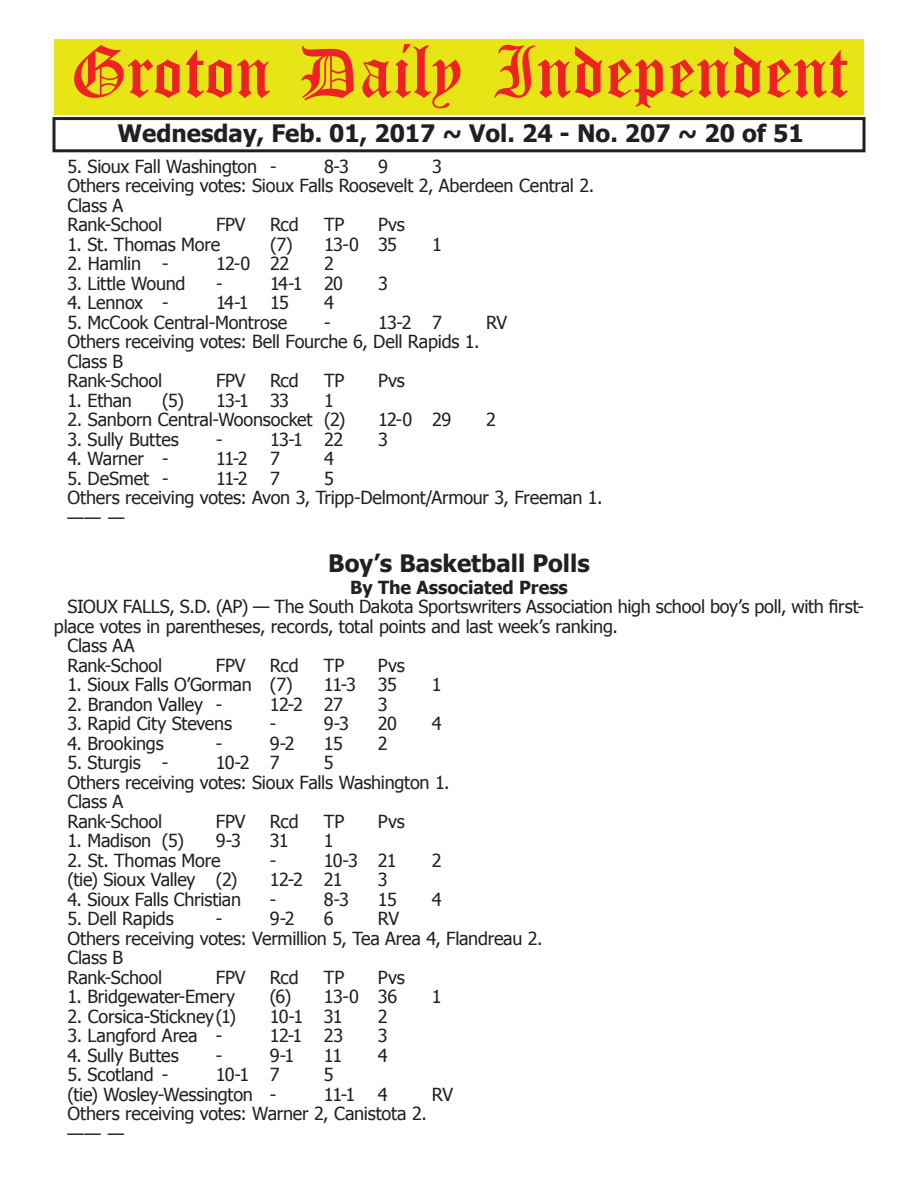
<style>
.page{position:relative;width:918px;height:1188px;background:#fff}
.page>*{position:absolute;margin:0;border:0;box-sizing:border-box;transform-origin:0 0}
.t1{font:54px "Old English Five";color:#ee2123}
.t2{font:700 24px "Tahoma";color:#231f20}
.t3{font:18px/19.5px "Tahoma";letter-spacing:-.01em;color:#231f20}
.t4{font:700 18px "Tahoma";color:#231f20}
</style>
<div class="page">
<div style="left:52px;top:117px;width:814px;height:35px;border:3px solid #231f20"></div>
<div style="left:54px;top:40px;width:810px;height:75px;background:#e7e515"></div>
<h1 class="t1" style="left:70px;top:47px;width:779px">Groton Daily Independent</h1>
<h2 class="t2" style="left:118px;top:116px;width:688px">Wednesday, Feb. 01, 2017 ~ Vol. 24 - No. 207 ~ 20 of 51</h2>
<p class="t3" style="left:68px;top:156px;width:211px">5. Sioux Fall Washington -</p>
<p class="t3" style="left:324px;top:156px;width:26px">8-3</p>
<p class="t3" style="left:378px;top:156px;width:11px">9</p>
<p class="t3" style="left:68px;top:156px;width:528px;text-indent:364px">3<br>Others receiving votes: Sioux Falls Roosevelt 2, Aberdeen Central 2.<br>Class A<br>Rank-School</p>
<p class="t3" style="left:216px;top:214px;width:31px">FPV</p>
<p class="t3" style="left:270px;top:214px;width:30px">Rcd</p>
<p class="t3" style="left:324px;top:214px;width:22px">TP</p>
<p class="t3" style="left:378px;top:214px;width:28px">Pvs</p>
<p class="t3" style="left:68px;top:234px;width:154px">1. St. Thomas More</p>
<p class="t3" style="left:270px;top:234px;width:129px">(7) 13-0 35</p>
<p class="t3" style="left:432px;top:234px;width:11px">1</p>
<p class="t3" style="left:68px;top:253px;width:103px">2. Hamlin -</p>
<p class="t3" style="left:216px;top:253px;width:75px">12-0 22</p>
<p class="t3" style="left:324px;top:253px;width:11px">2</p>
<p class="t3" style="left:68px;top:273px;width:120px">3. Little Wound</p>
<p class="t3" style="left:216px;top:273px;width:8px">-</p>
<p class="t3" style="left:270px;top:273px;width:75px">14-1 20</p>
<p class="t3" style="left:378px;top:273px;width:11px">3</p>
<p class="t3" style="left:68px;top:292px;width:103px">4. Lennox -</p>
<p class="t3" style="left:216px;top:292px;width:74px">14-1 15</p>
<p class="t3" style="left:324px;top:292px;width:11px">4</p>
<p class="t3" style="left:68px;top:312px;width:221px">5. McCook Central-Montrose</p>
<p class="t3" style="left:324px;top:312px;width:8px">-</p>
<p class="t3" style="left:378px;top:312px;width:65px">13-2 7</p>
<p class="t3" style="left:486px;top:312px;width:23px">RV</p>
<p class="t3" style="left:68px;top:331px;width:413px">Others receiving votes: Bell Fourche 6, Dell Rapids 1.<br>Class B<br>Rank-School</p>
<p class="t3" style="left:216px;top:370px;width:31px">FPV</p>
<p class="t3" style="left:270px;top:370px;width:30px">Rcd</p>
<p class="t3" style="left:324px;top:370px;width:22px">TP</p>
<p class="t3" style="left:378px;top:370px;width:28px">Pvs</p>
<p class="t3" style="left:68px;top:390px;width:66px">1. Ethan</p>
<p class="t3" style="left:162px;top:390px;width:129px">(5) 13-1 33</p>
<p class="t3" style="left:324px;top:390px;width:11px">1</p>
<p class="t3" style="left:68px;top:409px;width:279px">2. Sanborn Central-Woonsocket (2)</p>
<p class="t3" style="left:378px;top:409px;width:75px">12-0 29</p>
<p class="t3" style="left:486px;top:409px;width:11px">2</p>
<p class="t3" style="left:68px;top:429px;width:113px">3. Sully Buttes</p>
<p class="t3" style="left:216px;top:429px;width:8px">-</p>
<p class="t3" style="left:270px;top:429px;width:75px">13-1 22</p>
<p class="t3" style="left:378px;top:429px;width:11px">3</p>
<p class="t3" style="left:68px;top:448px;width:103px">4. Warner -</p>
<p class="t3" style="left:216px;top:448px;width:65px">11-2 7</p>
<p class="t3" style="left:324px;top:448px;width:11px">4</p>
<p class="t3" style="left:68px;top:468px;width:103px">5. DeSmet -</p>
<p class="t3" style="left:216px;top:468px;width:65px">11-2 7</p>
<p class="t3" style="left:68px;top:468px;width:536px;text-indent:256px">5<br>Others receiving votes: Avon 3, Tripp-Delmont/Armour 3, Freeman 1. —— —</p>
<h2 class="t2" style="left:328px;top:547px;width:263px">Boy’s Basketball Polls</h2>
<p class="t4" style="left:350px;top:575px;width:219px">By The Associated Press</p>
<p class="t3" style="left:67px;top:596px;width:798px">SIOUX FALLS, S.D. (AP) — The South Dakota Sportswriters Association high school boy’s poll, with first-</p>
<p class="t3" style="left:54px;top:616px;width:565px">place votes in parentheses, records, total points and last week’s ranking.</p>
<p class="t3" style="left:67px;top:635px;width:69px">Class AA</p>
<p class="t3" style="left:67px;top:655px;width:96px">Rank-School</p>
<p class="t3" style="left:216px;top:655px;width:31px">FPV</p>
<p class="t3" style="left:270px;top:655px;width:30px">Rcd</p>
<p class="t3" style="left:324px;top:655px;width:22px">TP</p>
<p class="t3" style="left:378px;top:655px;width:28px">Pvs</p>
<p class="t3" style="left:67px;top:674px;width:227px">1. Sioux Falls O’Gorman (7)</p>
<p class="t3" style="left:324px;top:674px;width:75px">11-3 35</p>
<p class="t3" style="left:432px;top:674px;width:11px">1</p>
<p class="t3" style="left:67px;top:694px;width:157px">2. Brandon Valley -</p>
<p class="t3" style="left:270px;top:694px;width:74px">12-2 27</p>
<p class="t3" style="left:378px;top:694px;width:11px">3</p>
<p class="t3" style="left:67px;top:713px;width:166px">3. Rapid City Stevens</p>
<p class="t3" style="left:270px;top:713px;width:8px">-</p>
<p class="t3" style="left:324px;top:713px;width:27px">9-3</p>
<p class="t3" style="left:378px;top:713px;width:21px">20</p>
<p class="t3" style="left:432px;top:713px;width:11px">4</p>
<p class="t3" style="left:67px;top:733px;width:98px">4. Brookings</p>
<p class="t3" style="left:216px;top:733px;width:8px">-</p>
<p class="t3" style="left:270px;top:733px;width:26px">9-2</p>
<p class="t3" style="left:324px;top:733px;width:20px">15</p>
<p class="t3" style="left:378px;top:733px;width:11px">2</p>
<p class="t3" style="left:67px;top:752px;width:103px">5. Sturgis -</p>
<p class="t3" style="left:216px;top:752px;width:65px">10-2 7</p>
<p class="t3" style="left:67px;top:752px;width:384px;text-indent:256px">5<br>Others receiving votes: Sioux Falls Washington 1.<br>Class A<br>Rank-School</p>
<p class="t3" style="left:216px;top:811px;width:31px">FPV</p>
<p class="t3" style="left:270px;top:811px;width:30px">Rcd</p>
<p class="t3" style="left:324px;top:811px;width:22px">TP</p>
<p class="t3" style="left:378px;top:811px;width:28px">Pvs</p>
<p class="t3" style="left:67px;top:830px;width:118px">1. Madison (5)</p>
<p class="t3" style="left:216px;top:830px;width:27px">9-3</p>
<p class="t3" style="left:270px;top:830px;width:20px">31</p>
<p class="t3" style="left:324px;top:830px;width:11px">1</p>
<p class="t3" style="left:67px;top:850px;width:155px">2. St. Thomas More</p>
<p class="t3" style="left:270px;top:850px;width:8px">-</p>
<p class="t3" style="left:324px;top:850px;width:74px">10-3 21</p>
<p class="t3" style="left:432px;top:850px;width:11px">2</p>
<p class="t3" style="left:67px;top:869px;width:171px">(tie) Sioux Valley (2)</p>
<p class="t3" style="left:270px;top:869px;width:74px">12-2 21</p>
<p class="t3" style="left:378px;top:869px;width:11px">3</p>
<p class="t3" style="left:67px;top:889px;width:175px">4. Sioux Falls Christian</p>
<p class="t3" style="left:270px;top:889px;width:8px">-</p>
<p class="t3" style="left:324px;top:889px;width:26px">8-3</p>
<p class="t3" style="left:378px;top:889px;width:20px">15</p>
<p class="t3" style="left:432px;top:889px;width:11px">4</p>
<p class="t3" style="left:67px;top:908px;width:108px">5. Dell Rapids</p>
<p class="t3" style="left:216px;top:908px;width:8px">-</p>
<p class="t3" style="left:270px;top:908px;width:26px">9-2</p>
<p class="t3" style="left:324px;top:908px;width:11px">6</p>
<p class="t3" style="left:67px;top:908px;width:477px;text-indent:310px">RV<br>Others receiving votes: Vermillion 5, Tea Area 4, Flandreau 2.<br>Class B<br>Rank-School</p>
<p class="t3" style="left:216px;top:967px;width:31px">FPV</p>
<p class="t3" style="left:270px;top:967px;width:30px">Rcd</p>
<p class="t3" style="left:324px;top:967px;width:22px">TP</p>
<p class="t3" style="left:378px;top:967px;width:28px">Pvs</p>
<p class="t3" style="left:67px;top:986px;width:169px">1. Bridgewater-Emery</p>
<p class="t3" style="left:270px;top:986px;width:129px">(6) 13-0 36</p>
<p class="t3" style="left:432px;top:986px;width:11px">1</p>
<p class="t3" style="left:67px;top:1006px;width:170px">2. Corsica-Stickney(1)</p>
<p class="t3" style="left:270px;top:1006px;width:74px">10-1 31</p>
<p class="t3" style="left:378px;top:1006px;width:11px">2</p>
<p class="t3" style="left:67px;top:1025px;width:157px">3. Langford Area -</p>
<p class="t3" style="left:270px;top:1025px;width:75px">12-1 23</p>
<p class="t3" style="left:378px;top:1025px;width:11px">3</p>
<p class="t3" style="left:67px;top:1045px;width:113px">4. Sully Buttes</p>
<p class="t3" style="left:216px;top:1045px;width:8px">-</p>
<p class="t3" style="left:270px;top:1045px;width:26px">9-1</p>
<p class="t3" style="left:324px;top:1045px;width:20px">11</p>
<p class="t3" style="left:378px;top:1045px;width:11px">4</p>
<p class="t3" style="left:67px;top:1064px;width:103px">5. Scotland -</p>
<p class="t3" style="left:216px;top:1064px;width:65px">10-1 7</p>
<p class="t3" style="left:324px;top:1064px;width:11px">5</p>
<p class="t3" style="left:67px;top:1084px;width:211px">(tie) Wosley-Wessington -</p>
<p class="t3" style="left:324px;top:1084px;width:33px">11-1</p>
<p class="t3" style="left:378px;top:1084px;width:11px">4</p>
<p class="t3" style="left:432px;top:1084px;width:23px">RV</p>
<p class="t3" style="left:67px;top:1103px;width:361px">Others receiving votes: Warner 2, Canistota 2. —— —</p>
</div>
